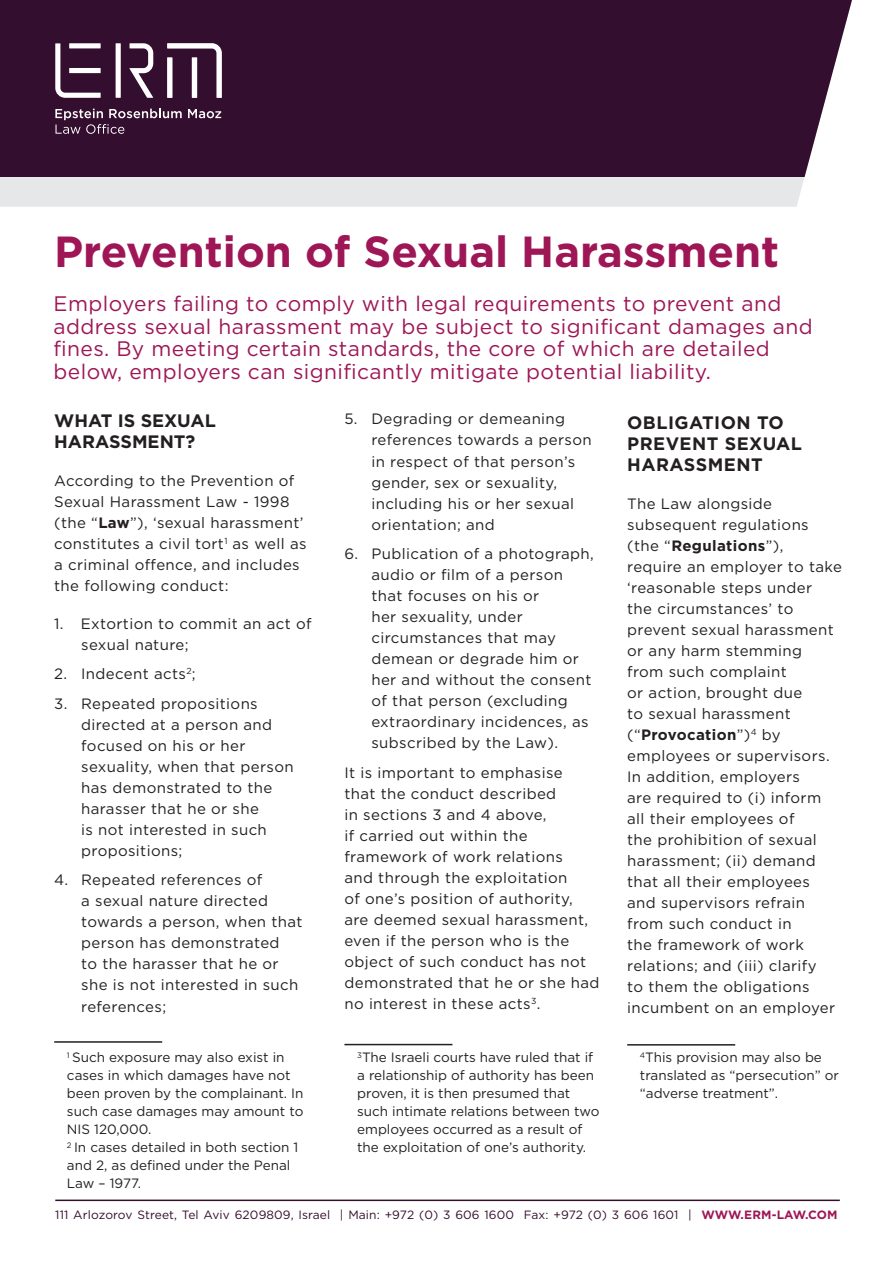
<style>
.page{position:relative;width:893px;height:1263px;background:#fff}
.page>*{position:absolute;margin:0;border:0;box-sizing:border-box;transform-origin:0 0}
.Paragraph_Style_1{font:700 43.5px "Gotham";color:#9e1656}
.Paragraph_Style_1-2{font:21px/22.5px "Gotham";letter-spacing:.02em;color:#9e1656}
.Paragraph_Style_1-3{font:700 18px/21px "Gotham";letter-spacing:.02em;color:#231f20}
.Paragraph_Style_1-4{font:700 18px/21px "Gotham";color:#231f20}
.Paragraph_Style_1-5{font:15px/21px "Gotham";letter-spacing:.025em;color:#231f20}
.Paragraph_Style_1-6{font:700 15px "Gotham";letter-spacing:.025em;color:#231f20}
.Paragraph_Style_1-7{font:13.5px/18px "Gotham";color:#231f20}
.t1{font:12px "Gotham";letter-spacing:.01em;color:#330e2e}
.t2{font:700 12px "Gotham";letter-spacing:.005em;color:#9e1656}
.Paragraph_Style_1-8{font:8.7px "Gotham";color:#231f20}
.Paragraph_Style_1-9{font:7.8px "Gotham";color:#231f20}
.s1{font-weight:700}
.s2{font-weight:400}
.s3{font-size:15px}
</style>
<div class="page">
<div style="left:0;top:177px;width:805px;height:30px;background:#e6e7e9"></div>
<div style="left:0;top:0;width:852px;height:177px;background:#330e2e"></div>
<hr style="left:55px;top:1199px;width:785px;height:2px;background:#330e2e">
<hr style="left:54px;top:1041px;width:108px;height:2px;background:#231f20">
<svg style="left:188px;top:109px;width:33px;height:9px"></svg>
<svg style="left:55px;top:109px;width:127px;height:25px;background:#583a54"></svg>
<svg style="left:55px;top:43px;width:46px;height:55px"></svg>
<div style="left:116px;top:43px;width:5px;height:55px;background:#fff"></div>
<svg style="left:129px;top:43px;width:24px;height:55px"></svg>
<svg style="left:167px;top:43px;width:55px;height:55px"></svg>
<hr style="left:344px;top:1044px;width:108px;height:1px;background:#231f20">
<hr style="left:627px;top:1044px;width:108px;height:1px;background:#231f20">
<p class="Paragraph_Style_1" style="left:54px;top:223px;width:727px">Prevention of Sexual Harassment</p>
<p class="Paragraph_Style_1-2" style="left:54px;top:292px;width:761px">Employers failing to comply with legal requirements to prevent and address sexual harassment may be subject to significant damages and fines. By meeting certain standards, the core of which are detailed below, employers can significantly mitigate potential liability.</p>
<p class="Paragraph_Style_1-5" style="left:371px;top:408px;width:195px">Degrading or demeaning</p>
<p class="Paragraph_Style_1-5" style="left:344px;top:408px;width:15px">5.</p>
<p class="Paragraph_Style_1-4" style="left:54px;top:410px;width:163px">WHAT IS SEXUAL<br>HARASSMENT?</p>
<p class="Paragraph_Style_1-5" style="left:54px;top:470px;width:251px">According to the Prevention of<br>Sexual Harassment Law - 1998 (the “<span class="s1">Law</span>”) ‘, sexual harassment‘</p>
<p class="Paragraph_Style_1-8" style="left:224px;top:535px;width:5px">1</p>
<p class="Paragraph_Style_1-3" style="left:627px;top:412px;width:176px">OBLIGATION TO<br>PREVENT SEXUAL<br>HARASSMENT</p>
<p class="Paragraph_Style_1-5" style="left:627px;top:493px;width:146px">The Law alongside</p>
<p class="Paragraph_Style_1-5" style="left:627px;top:514px;width:183px">subsequent regulations</p>
<p class="Paragraph_Style_1-6" style="left:627px;top:536px;width:158px"><span class="s2">(the “</span>Regulations <span class="s2">,(“</span></p>
<p class="Paragraph_Style_1-5" style="left:627px;top:556px;width:216px">require an employer to take</p>
<p class="Paragraph_Style_1-5" style="left:627px;top:577px;width:186px">‘reasonable steps under</p>
<p class="Paragraph_Style_1-5" style="left:627px;top:598px;width:168px">the circumstances’ to</p>
<p class="Paragraph_Style_1-5" style="left:627px;top:619px;width:208px">prevent sexual harassment</p>
<p class="Paragraph_Style_1-5" style="left:627px;top:640px;width:176px">or any harm stemming</p>
<p class="Paragraph_Style_1-5" style="left:627px;top:661px;width:161px">from such complaint</p>
<p class="Paragraph_Style_1-5" style="left:627px;top:682px;width:176px">or action, brought due</p>
<p class="Paragraph_Style_1-5" style="left:627px;top:703px;width:165px">to sexual harassment</p>
<p class="Paragraph_Style_1-5" style="left:762px;top:724px;width:20px">by</p>
<p class="Paragraph_Style_1-5" style="left:371px;top:429px;width:222px">references towards a person in respect of that person s’ gender, sex or sexuality, including his or her sexual orientation; and</p>
<p class="Paragraph_Style_1-5" style="left:371px;top:543px;width:224px">Publication of a photograph,</p>
<p class="Paragraph_Style_1-5" style="left:54px;top:533px;width:254px;text-indent:178px">as well as a criminal offence, and includes the following conduct:</p>
<p class="Paragraph_Style_1-5" style="left:81px;top:613px;width:232px">Extortion to commit an act of</p>
<p class="Paragraph_Style_1-5" style="left:54px;top:533px;width:171px">constitutes a civil tort</p>
<p class="Paragraph_Style_1-5" style="left:344px;top:543px;width:15px">6.</p>
<p class="Paragraph_Style_1-5" style="left:371px;top:564px;width:222px">audio or film of a person that focuses on his or<br>her sexuality, under circumstances that may demean or degrade him or her and without the consent of that person (excluding extraordinary incidences, as subscribed by the Law .(</p>
<p class="Paragraph_Style_1-5" style="left:344px;top:761px;width:257px">It is important to emphasise<br>that the conduct described<br>in sections 3 and 4 above,<br>if carried out within the framework of work relations<br>and through the exploitation<br>of one s’ position of authority, are deemed sexual harassment, even if the person who is the object of such conduct has not demonstrated that he or she had</p>
<p class="Paragraph_Style_1-8" style="left:531px;top:995px;width:11px">3<span class="s3">.</span></p>
<p class="Paragraph_Style_1-5" style="left:54px;top:613px;width:11px">1.</p>
<p class="Paragraph_Style_1-5" style="left:81px;top:634px;width:109px">sexual nature;</p>
<p class="Paragraph_Style_1-5" style="left:81px;top:663px;width:116px">Indecent acts ;<sup>2</sup></p>
<p class="Paragraph_Style_1-5" style="left:54px;top:663px;width:15px">2.</p>
<p class="Paragraph_Style_1-5" style="left:81px;top:693px;width:178px">Repeated propositions</p>
<p class="Paragraph_Style_1-5" style="left:54px;top:693px;width:15px">3.</p>
<p class="Paragraph_Style_1-5" style="left:81px;top:714px;width:214px">directed at a person and focused on his or her sexuality, when that person has demonstrated to the harasser that he or she<br>is not interested in such propositions;</p>
<p class="Paragraph_Style_1-5" style="left:81px;top:869px;width:183px">Repeated references of</p>
<p class="Paragraph_Style_1-8" style="left:751px;top:726px;width:7px">4</p>
<p class="Paragraph_Style_1-5" style="left:627px;top:724px;width:210px">(“<span class="s1">Provocation</span>”) employees or supervisors.<br>In addition, employers<br>are required to (i) inform all their employees of<br>the prohibition of sexual harassment; (ii) demand that all their employees and supervisors refrain from such conduct in<br>the framework of work relations; and (iii) clarify to them the obligations incumbent on an employer</p>
<p class="Paragraph_Style_1-7" style="left:645px;top:1048px;width:178px">This provision may also be</p>
<p class="Paragraph_Style_1-5" style="left:54px;top:869px;width:16px">4.</p>
<p class="Paragraph_Style_1-5" style="left:81px;top:890px;width:223px">a sexual nature directed towards a person, when that person has demonstrated<br>to the harasser that he or she is not interested in such references;</p>
<p class="Paragraph_Style_1-7" style="left:72px;top:1048px;width:214px">Such exposure may also exist in</p>
<p class="Paragraph_Style_1-5" style="left:344px;top:992px;width:188px">no interest in these acts</p>
<p class="Paragraph_Style_1-9" style="left:67px;top:1050px;width:4px">1</p>
<p class="Paragraph_Style_1-7" style="left:67px;top:1066px;width:238px">cases in which damages have not been proven by the complainant In. such case damages may amount to<br>NIS 120,000.</p>
<p class="Paragraph_Style_1-7" style="left:74px;top:1138px;width:226px">In cases detailed in both section 1</p>
<p class="Paragraph_Style_1-9" style="left:640px;top:1050px;width:7px">4</p>
<p class="Paragraph_Style_1-7" style="left:640px;top:1066px;width:201px">translated as “persecution” or “adverse treatment .“</p>
<p class="Paragraph_Style_1-9" style="left:357px;top:1050px;width:6px">3</p>
<p class="Paragraph_Style_1-7" style="left:357px;top:1066px;width:244px">a relationship of authority has been proven it, is then presumed that such intimate relations between two employees occurred as a result of the exploitation of one s’ authority.</p>
<p class="Paragraph_Style_1-7" style="left:362px;top:1048px;width:233px">The Israeli courts have ruled that if</p>
<p class="Paragraph_Style_1-9" style="left:67px;top:1140px;width:6px">2</p>
<p class="Paragraph_Style_1-7" style="left:67px;top:1156px;width:225px">and 2, as defined under the Penal<br>Law – 1977.</p>
<p class="t1" style="left:55px;top:1207px;width:277px">111 Arlozorov Street, Tel Aviv 6209809, Israel</p>
<p class="t1" style="left:340px;top:1207px;width:176px">| Main: +972 (0) 3 606 1600</p>
<p class="t1" style="left:524px;top:1207px;width:156px">Fax: +972 (0) 3 606 1601</p>
<p class="t1" style="left:688px;top:1207px;width:5px">|</p>
<p class="t2" style="left:701px;top:1206px;width:138px">WWW.ERM-LAW.COM</p>
</div>
